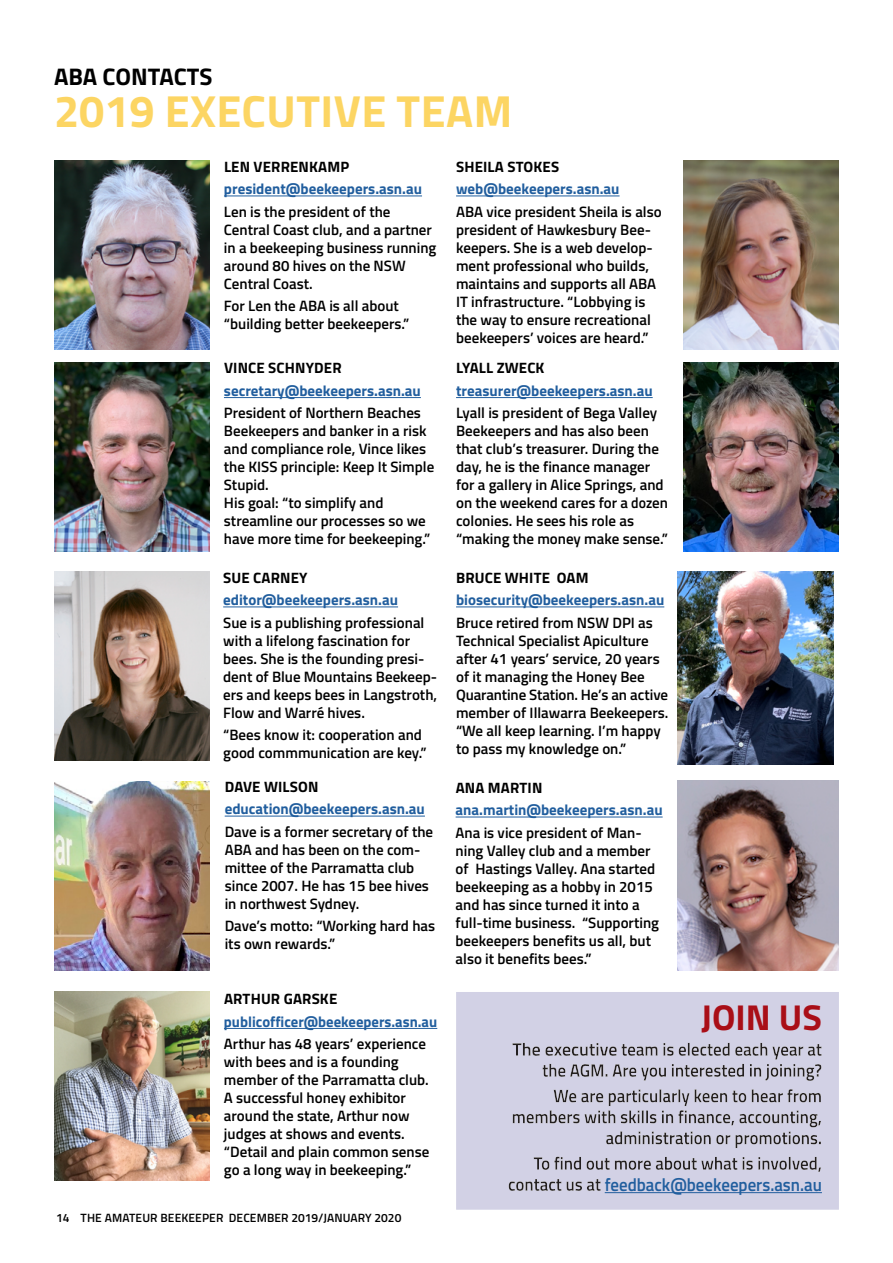
<style>
.page{position:relative;width:893px;height:1263px;background:#fff}
.page>*{position:absolute;margin:0;border:0;box-sizing:border-box;transform-origin:0 0}
.t1{font:700 45px "Titillium";letter-spacing:.01em;color:#fcd563}
.t2{font:700 36px "Titillium";color:#a90e17}
.t3{font:700 24px "Titillium";color:#000}
.t4{font:600 18px "Titillium";color:#215e9e;scale:.94 1}
.t5{font:600 15px/18px "Titillium";color:#000}
.t6{font:700 15px "Titillium";color:#215e9e}
.t7{font:700 15px "Titillium";letter-spacing:.01em;color:#000}
.t8{font:600 12px "Titillium";letter-spacing:.01em;color:#000}
</style>
<div class="page">
<img style="left:54px;top:161px;width:156px;height:188px">
<img style="left:683px;top:161px;width:156px;height:188px">
<img style="left:683px;top:362px;width:156px;height:189px">
<img style="left:677px;top:781px;width:162px;height:189px">
<img style="left:54px;top:571px;width:156px;height:189px">
<img style="left:677px;top:572px;width:156px;height:192px">
<img style="left:54px;top:781px;width:156px;height:189px">
<img style="left:54px;top:992px;width:156px;height:189px">
<hr style="left:224px;top:196px;width:198px;height:1px;background:#215e9e">
<hr style="left:224px;top:397px;width:197px;height:1px;background:#215e9e">
<hr style="left:223px;top:607px;width:175px;height:1px;background:#215e9e">
<hr style="left:225px;top:816px;width:200px;height:1px;background:#215e9e">
<hr style="left:224px;top:1028px;width:213px;height:1px;background:#215e9e">
<hr style="left:456px;top:196px;width:164px;height:1px;background:#215e9e">
<hr style="left:456px;top:397px;width:197px;height:1px;background:#215e9e">
<hr style="left:456px;top:607px;width:208px;height:1px;background:#215e9e">
<hr style="left:456px;top:817px;width:207px;height:1px;background:#215e9e">
<div style="left:443px;top:980px;width:425px;height:232px;background:#fff;opacity:.36"></div>
<img style="left:54px;top:362px;width:156px;height:189px">
<h3 class="t3" style="left:54px;top:59px;width:160px">ABA CONTACTS</h3>
<h1 class="t1" style="left:54px;top:77px;width:460px">2019 EXECUTIVE TEAM</h1>
<p class="t7" style="left:224px;top:155px;width:127px">LEN VERRENKAMP</p>
<p class="t6" style="left:224px;top:178px;width:200px">president@beekeepers.asn.au</p>
<p class="t5" style="left:224px;top:202px;width:214px">Len is the president of the<br>Central Coast club, and a partner in a beekeeping business running around 80 hives on the NSW<br>Central Coast.</p>
<p class="t5" style="left:224px;top:296px;width:187px">For Len the ABA is all about “building better beekeepers.”</p>
<p class="t7" style="left:224px;top:357px;width:119px">VINCE SCHNYDER</p>
<p class="t6" style="left:224px;top:379px;width:198px">secretary@beekeepers.asn.au</p>
<p class="t5" style="left:224px;top:403px;width:212px">President of Northern Beaches<br>Beekeepers and banker in a risk and compliance role, Vince likes the KISS principle: Keep It Simple<br>Stupid.<br>His goal: “to simplify and streamline our processes so we have more time for beekeeping.”</p>
<p class="t7" style="left:223px;top:566px;width:86px">SUE CARNEY</p>
<p class="t6" style="left:223px;top:588px;width:176px">editor@beekeepers.asn.au</p>
<p class="t5" style="left:223px;top:613px;width:216px">Sue is a publishing professional with a lifelong fascination for bees. She is the founding presi&shy;dent of Blue Mountains Beekeep&shy;ers and keeps bees in Langstroth,<br>Flow and Warré hives.</p>
<p class="t5" style="left:223px;top:725px;width:205px">“Bees know it: cooperation and good commmunication are key.”</p>
<p class="t7" style="left:225px;top:775px;width:95px">DAVE WILSON</p>
<p class="t6" style="left:225px;top:798px;width:202px">education@beekeepers.asn.au</p>
<p class="t5" style="left:225px;top:822px;width:210px">Dave is a former secretary of the<br>ABA and has been on the com&shy;mittee of the Parramatta club since 2007. He has 15 bee hives in northwest Sydney.</p>
<p class="t5" style="left:225px;top:916px;width:212px">Dave’s motto: “Working hard has its own rewards.”</p>
<p class="t7" style="left:456px;top:155px;width:105px">SHEILA STOKES</p>
<p class="t6" style="left:456px;top:178px;width:165px">web@beekeepers.asn.au</p>
<p class="t5" style="left:456px;top:202px;width:207px">ABA vice president Sheila is also president of Hawkesbury Bee&shy;keepers. She is a web develop&shy;ment professional who builds, maintains and supports all ABA<br>IT infrastructure. “Lobbying is the way to ensure recreational beekeepers’ voices are heard.”</p>
<p class="t7" style="left:456px;top:357px;width:90px">LYALL ZWECK</p>
<p class="t6" style="left:456px;top:379px;width:198px">treasurer@beekeepers.asn.au</p>
<p class="t5" style="left:456px;top:403px;width:213px">Lyall is president of Bega Valley<br>Beekeepers and has also been that club’s treasurer. During the day, he is the finance manager for a gallery in Alice Springs, and on the weekend cares for a dozen colonies. He sees his role as “making the money make sense.”</p>
<p class="t7" style="left:456px;top:566px;width:134px">BRUCE WHITE OAM</p>
<p class="t6" style="left:456px;top:588px;width:210px">biosecurity@beekeepers.asn.au</p>
<p class="t5" style="left:456px;top:613px;width:214px">Bruce retired from NSW DPI as<br>Technical Specialist Apiculture after 41 years’ service, 20 years of it managing the Honey Bee<br>Quarantine Station. He’s an active member of Illawarra Beekeepers. “We all keep learning. I’m happy to pass my knowledge on.”</p>
<p class="t7" style="left:456px;top:776px;width:88px">ANA MARTIN</p>
<p class="t6" style="left:456px;top:799px;width:209px">ana.martin@beekeepers.asn.au</p>
<p class="t5" style="left:456px;top:823px;width:205px">Ana is vice president of Man&shy;ning Valley club and a member of Hastings Valley. Ana started beekeeping as a hobby in 2015 and has since turned it into a full-time business. “Supporting beekeepers benefits us all, but also it benefits bees.”</p>
<p class="t7" style="left:224px;top:987px;width:115px">ARTHUR GARSKE</p>
<p class="t6" style="left:224px;top:1010px;width:215px">publicofficer@beekeepers.asn.au</p>
<p class="t5" style="left:224px;top:1034px;width:207px">Arthur has 48 years’ experience with bees and is a founding member of the Parramatta club.<br>A successful honey exhibitor around the state, Arthur now judges at shows and events. “Detail and plain common sense go a long way in beekeeping.”</p>
<p class="t8" style="left:56px;top:1209px;width:347px">14 THE AMATEUR BEEKEEPER DECEMBER 2019/JANUARY 2020</p>
<h2 class="t2" style="left:701px;top:990px;width:122px">JOIN US</h2>
<p class="t4" style="left:605px;top:1171px;width:233px">feedback@beekeepers.asn.au</p>
</div>
